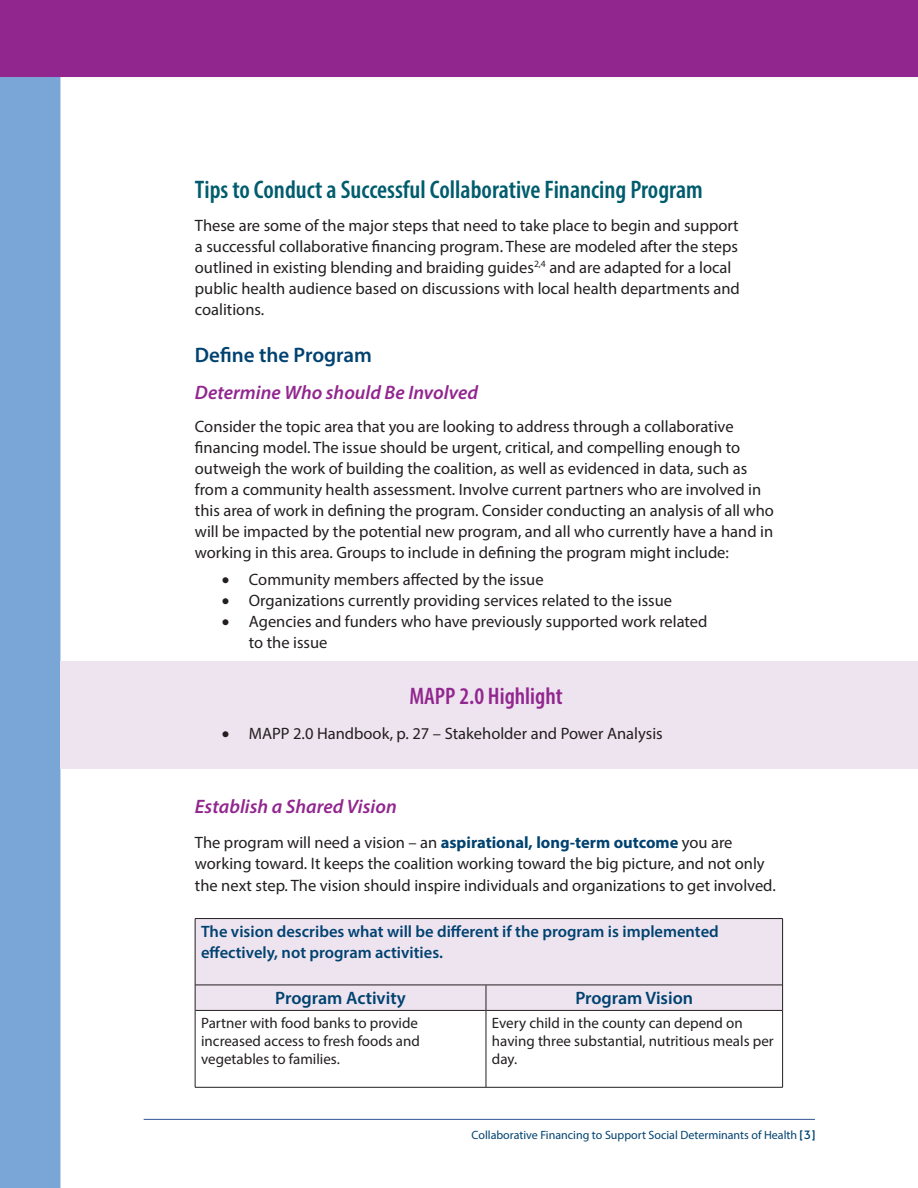
<style>
.page{position:relative;width:918px;height:1188px;background:#fff}
.page>*{position:absolute;margin:0;border:0;box-sizing:border-box;transform-origin:0 0}
.Heading_1{font:600 condensed 25.5px "Myriad Pro";color:#005c6d}
.t1{font:600 condensed 24px "Myriad Pro";color:#92268f}
.Heading_2{font:600 21px "Myriad Pro";color:#004270}
.Heading_4{font:italic 600 19.5px "Myriad Pro";color:#92268f}
.t2{font:600 18px "Myriad Pro";color:#004270}
.t3{font:16.5px/21px "Myriad Pro";color:#231f20}
.t4{font:600 16.5px/21px "Myriad Pro";color:#004270}
.t5{font:15px/18px "Myriad Pro";color:#231f20}
.t6{font:12px "Myriad Pro";color:#004270}
.s1{font-weight:700;color:#004270}
.s2{font-family:"Town 10 Display";font-weight:500}
</style>
<div class="page">
<div style="left:0;top:77px;width:60px;height:1111px;background:#7aa5d7"></div>
<hr style="left:144px;top:1119px;width:671px;height:1px;background:#2f5496">
<div style="left:0;top:0;width:918px;height:77px;background:#92268f"></div>
<div style="left:60px;top:662px;width:858px;height:108px;background:#eee4f0"></div>
<div style="left:196px;top:919px;width:586px;height:91px;background:#eee4f0"></div>
<hr style="left:195px;top:918px;width:291px;height:1px;background:#231f20">
<hr style="left:486px;top:918px;width:297px;height:1px;background:#231f20">
<hr style="left:195px;top:985px;width:291px;height:1px;background:#231f20">
<hr style="left:486px;top:985px;width:296px;height:1px;background:#231f20">
<hr style="left:195px;top:1010px;width:291px;height:1px;background:#231f20">
<hr style="left:486px;top:1010px;width:296px;height:1px;background:#231f20">
<hr style="left:195px;top:1087px;width:291px;height:1px;background:#231f20">
<hr style="left:486px;top:1087px;width:297px;height:1px;background:#231f20">
<hr style="left:195px;top:919px;width:1px;height:66px;background:#231f20">
<hr style="left:782px;top:919px;width:1px;height:66px;background:#231f20">
<svg style="left:195px;top:985px;width:1px;height:25px"></svg>
<svg style="left:486px;top:985px;width:1px;height:25px"></svg>
<svg style="left:782px;top:985px;width:1px;height:25px"></svg>
<hr style="left:195px;top:1010px;width:1px;height:77px;background:#231f20">
<hr style="left:486px;top:1010px;width:1px;height:77px;background:#231f20">
<hr style="left:782px;top:1010px;width:1px;height:77px;background:#231f20">
<p class="Heading_1" style="left:195px;top:173px;width:509px">Tips to Conduct a Successful Collaborative Financing Program</p>
<p class="t3" style="left:195px;top:214px;width:547px">These are some of the major steps that need to take place to begin and support a successful collaborative financing program. These are modeled after the steps outlined in existing blending and braiding guides<sup>2,4</sup> and are adapted for a local public health audience based on discussions with local health departments and coalitions.</p>
<p class="Heading_2" style="left:195px;top:342px;width:179px">Define the Program</p>
<p class="Heading_4" style="left:195px;top:380px;width:285px">Determine Who should Be Involved</p>
<p class="t3" style="left:195px;top:415px;width:581px">Consider the topic area that you are looking to address through a collaborative financing model. The issue should be urgent, critical, and compelling enough to outweigh the work of building the coalition, as well as evidenced in data, such as from a community health assessment. Involve current partners who are involved in this area of work in defining the program. Consider conducting an analysis of all who will be impacted by the potential new program, and all who currently have a hand in working in this area. Groups to include in defining the program might include:</p>
<p class="t3" style="left:222px;top:569px;width:323px">• Community members affected by the issue</p>
<p class="t3" style="left:222px;top:590px;width:452px">• Organizations currently providing services related to the issue</p>
<p class="t3" style="left:249px;top:611px;width:460px;text-indent:-27px">• Agencies and funders who have previously supported work related to the issue</p>
<p class="t1" style="left:409px;top:681px;width:155px">MAPP 2.0 Highlight</p>
<p class="t3" style="left:222px;top:722px;width:442px">• MAPP 2.0 Handbook, p. 27 – Stakeholder and Power Analysis</p>
<p class="Heading_4" style="left:195px;top:795px;width:203px">Establish a Shared Vision</p>
<p class="t3" style="left:195px;top:832px;width:582px">The program will need a vision – an <span class="s1">aspirational, long-term outcome</span> you are working toward. It keeps the coalition working toward the big picture, and not only the next step. The vision should inspire individuals and organizations to get involved.</p>
<p class="t4" style="left:201px;top:920px;width:519px">The vision describes what will be different if the program is implemented effectively, not program activities.</p>
<p class="t2" style="left:275px;top:987px;width:132px">Program Activity</p>
<p class="t2" style="left:575px;top:987px;width:119px">Program Vision</p>
<p class="t5" style="left:201px;top:1013px;width:220px">Partner with food banks to provide increased access to fresh foods and vegetables to families.</p>
<p class="t5" style="left:492px;top:1013px;width:283px">Every child in the county can depend on having three substantial, nutritious meals per day.</p>
<p class="t6" style="left:472px;top:1127px;width:345px">Collaborative Financing to Support Social Determinants of Health <span class="s2">[3]</span></p>
</div>
